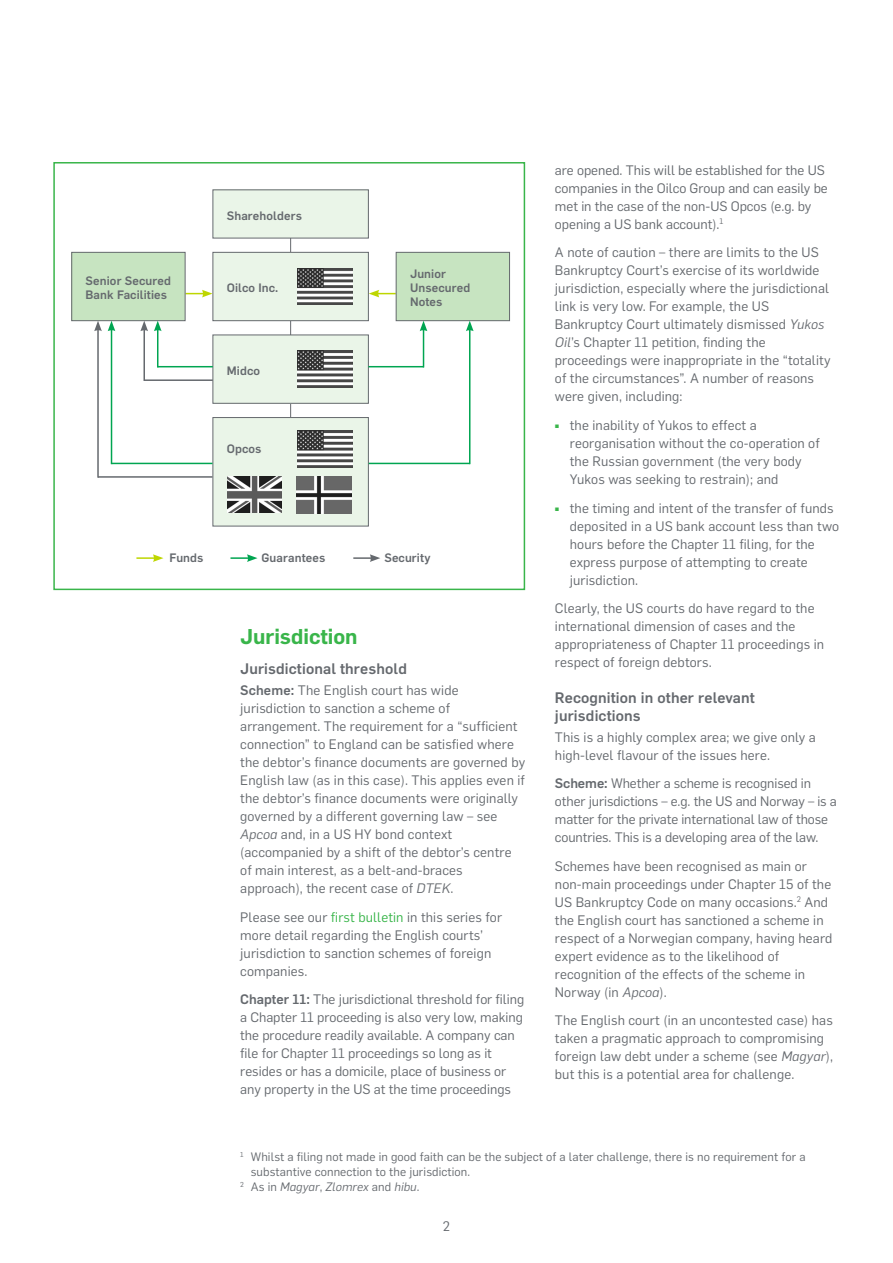
<style>
.page{position:relative;width:893px;height:1263px;background:#fff}
.page>*{position:absolute;margin:0;border:0;box-sizing:border-box;transform-origin:0 0}
.t1{font:600 21px "Flama";color:#39b54a}
.t2{font:500 15px/18px "Flama";letter-spacing:.01em;color:#65696e}
.t3{font:13.5px/18px "Flama";letter-spacing:.01em;color:#65696e}
.t4{font:12px "Flama";letter-spacing:.01em;color:#65696e}
.t5{font:500 12px/14.2px "Flama";letter-spacing:.01em;color:#65696e}
.t6{font:italic 12px "Flama";letter-spacing:.01em;color:#65696e}
.s1{font-weight:500}
.s2{font-style:italic}
.s3{color:#39b54a}
.s4{font-style:normal}
</style>
<div class="page">
<div style="left:53px;top:162px;width:472px;height:428px;background:#fff;border:2px solid #39b54a"></div>
<hr style="left:97px;top:329px;width:2px;height:149px;background:#65696e">
<svg style="left:94px;top:321px;width:8px;height:10px"></svg>
<hr style="left:290px;top:233px;width:1px;height:266px;background:#65696e">
<div style="left:213px;top:190px;width:155px;height:48px;background:#eaf5e8"></div>
<div style="left:213px;top:189px;width:156px;height:49px;border:1px solid #65696e"></div>
<svg style="left:369px;top:290px;width:27px;height:7px"></svg>
<svg style="left:185px;top:290px;width:28px;height:7px"></svg>
<hr style="left:143px;top:329px;width:2px;height:52px;background:#65696e">
<svg style="left:140px;top:321px;width:8px;height:10px"></svg>
<div style="left:72px;top:252px;width:113px;height:69px;background:#c7e4c1"></div>
<div style="left:71px;top:252px;width:114px;height:69px;border:1px solid #65696e"></div>
<div style="left:396px;top:252px;width:114px;height:69px;background:#c7e4c1"></div>
<div style="left:396px;top:252px;width:114px;height:69px;border:1px solid #65696e"></div>
<div style="left:213px;top:252px;width:155px;height:69px;background:#eaf5e8"></div>
<div style="left:213px;top:252px;width:156px;height:69px;border:1px solid #65696e"></div>
<img style="left:297px;top:268px;width:55px;height:37px">
<div style="left:213px;top:335px;width:155px;height:68px;background:#eaf5e8"></div>
<div style="left:213px;top:335px;width:156px;height:69px;border:1px solid #65696e"></div>
<img style="left:297px;top:351px;width:55px;height:36px">
<div style="left:213px;top:417px;width:155px;height:109px;background:#eaf5e8"></div>
<div style="left:213px;top:417px;width:156px;height:109px;border:1px solid #65696e"></div>
<img style="left:297px;top:477px;width:55px;height:36px">
<img style="left:227px;top:477px;width:55px;height:35px">
<img style="left:297px;top:431px;width:55px;height:36px">
<hr style="left:98px;top:476px;width:115px;height:2px;background:#65696e">
<hr style="left:111px;top:329px;width:1px;height:135px;background:#00a551">
<svg style="left:108px;top:321px;width:7px;height:10px"></svg>
<hr style="left:112px;top:463px;width:101px;height:1px;background:#00a551">
<hr style="left:469px;top:329px;width:1px;height:135px;background:#00a551">
<svg style="left:466px;top:321px;width:8px;height:10px"></svg>
<hr style="left:369px;top:463px;width:101px;height:1px;background:#00a551">
<hr style="left:157px;top:329px;width:1px;height:38px;background:#00a551">
<svg style="left:154px;top:321px;width:8px;height:10px"></svg>
<hr style="left:157px;top:366px;width:56px;height:1px;background:#00a551">
<hr style="left:423px;top:329px;width:1px;height:38px;background:#00a551">
<svg style="left:420px;top:321px;width:7px;height:10px"></svg>
<hr style="left:368px;top:366px;width:56px;height:1px;background:#00a551">
<hr style="left:144px;top:379px;width:69px;height:2px;background:#65696e">
<svg style="left:136px;top:554px;width:27px;height:8px"></svg>
<svg style="left:230px;top:554px;width:27px;height:8px"></svg>
<svg style="left:353px;top:554px;width:27px;height:8px"></svg>
<p class="t5" style="left:227px;top:207px;width:77px">Shareholders</p>
<p class="t5" style="left:86px;top:273px;width:87px">Senior Secured<br>Bank Facilities</p>
<p class="t5" style="left:410px;top:266px;width:62px">Junior<br>Unsecured<br>Notes</p>
<p class="t5" style="left:227px;top:280px;width:53px">Oilco Inc.</p>
<p class="t5" style="left:227px;top:362px;width:35px">Midco</p>
<p class="t5" style="left:227px;top:441px;width:36px">Opcos</p>
<p class="t5" style="left:169px;top:550px;width:35px">Funds</p>
<p class="t5" style="left:262px;top:550px;width:65px">Guarantees</p>
<p class="t5" style="left:384px;top:550px;width:48px">Security</p>
<h1 class="t1" style="left:240px;top:621px;width:119px">Jurisdiction</h1>
<p class="t2" style="left:240px;top:659px;width:168px">Jurisdictional threshold</p>
<p class="t3" style="left:240px;top:680px;width:286px"><span class="s1">Scheme:</span> The English court has wide jurisdiction to sanction a scheme of arrangement. The requirement for a “sufficient connection” to England can be satisfied where the debtor’s finance documents are governed by English law (as in this case). This applies even if the debtor’s finance documents were originally governed by a different governing law – see <span class="s2">Apcoa</span> and, in a US HY bond context (accompanied by a shift of the debtor’s centre of main interest, as a belt-and-braces approach), the recent case of <span class="s2">DTEK</span>.</p>
<p class="t3" style="left:240px;top:907px;width:263px">Please see our <span class="s3">first bulletin</span> in this series for more detail regarding the English courts’ jurisdiction to sanction schemes of foreign companies.</p>
<p class="t3" style="left:240px;top:989px;width:286px"><span class="s1">Chapter 11:</span> The jurisdictional threshold for filing a Chapter 11 proceeding is also very low, making the procedure readily available. A company can file for Chapter 11 proceedings so long as it resides or has a domicile, place of business or any property in the US at the time proceedings</p>
<p class="t3" style="left:555px;top:160px;width:274px">are opened. This will be established for the US companies in the Oilco Group and can easily be met in the case of the non-US Opcos (e.g. by opening a US bank account).<sup>1</sup></p>
<p class="t3" style="left:555px;top:243px;width:277px">A note of caution – there are limits to the US Bankruptcy Court’s exercise of its worldwide jurisdiction, especially where the jurisdictional link is very low. For example, the US Bankruptcy Court ultimately dismissed <span class="s2">Yukos Oil</span>’s Chapter 11 petition, finding the proceedings were inappropriate in the “totality of the circumstances”. A number of reasons were given, including:</p>
<p class="t3" style="left:570px;top:415px;width:251px;text-indent:-15px"><sup>■</sup> the inability of Yukos to effect a reorganisation without the co-operation of the Russian government (the very body Yukos was seeking to restrain); and</p>
<p class="t3" style="left:570px;top:498px;width:271px;text-indent:-15px"><sup>■</sup> the timing and intent of the transfer of funds deposited in a US bank account less than two hours before the Chapter 11 filing, for the express purpose of attempting to create jurisdiction.</p>
<p class="t3" style="left:555px;top:599px;width:271px">Clearly, the US courts do have regard to the international dimension of cases and the appropriateness of Chapter 11 proceedings in respect of foreign debtors.</p>
<p class="t2" style="left:555px;top:687px;width:201px">Recognition in other relevant jurisdictions</p>
<p class="t3" style="left:555px;top:727px;width:262px">This is a highly complex area; we give only a high-level flavour of the issues here.</p>
<p class="t3" style="left:555px;top:773px;width:283px"><span class="s1">Scheme:</span> Whether a scheme is recognised in other jurisdictions – e.g. the US and Norway – is a matter for the private international law of those countries. This is a developing area of the law.</p>
<p class="t3" style="left:555px;top:856px;width:279px">Schemes have been recognised as main or non-main proceedings under Chapter 15 of the US Bankruptcy Code on many occasions.<sup>2</sup> And the English court has sanctioned a scheme in respect of a Norwegian company, having heard expert evidence as to the likelihood of recognition of the effects of the scheme in Norway (in <span class="s2">Apcoa</span>).</p>
<p class="t3" style="left:555px;top:1011px;width:280px">The English court (in an uncontested case) has taken a pragmatic approach to compromising foreign law debt under a scheme (see <span class="s2">Magyar</span>), but this is a potential area for challenge.</p>
<p class="t4" style="left:240px;top:1148px;width:567px"><sup>1</sup> Whilst a filing not made in good faith can be the subject of a later challenge, there is no requirement for a</p>
<p class="t4" style="left:251px;top:1163px;width:221px">substantive connection to the jurisdiction.</p>
<p class="t6" style="left:240px;top:1178px;width:181px"><sup>2</sup> <span class="s4">As in</span> Magyar<span class="s4">,</span> Zlomrex <span class="s4">and</span> hibu<span class="s4">.</span></p>
<p class="t3" style="left:443px;top:1216px;width:9px">2</p>
</div>
